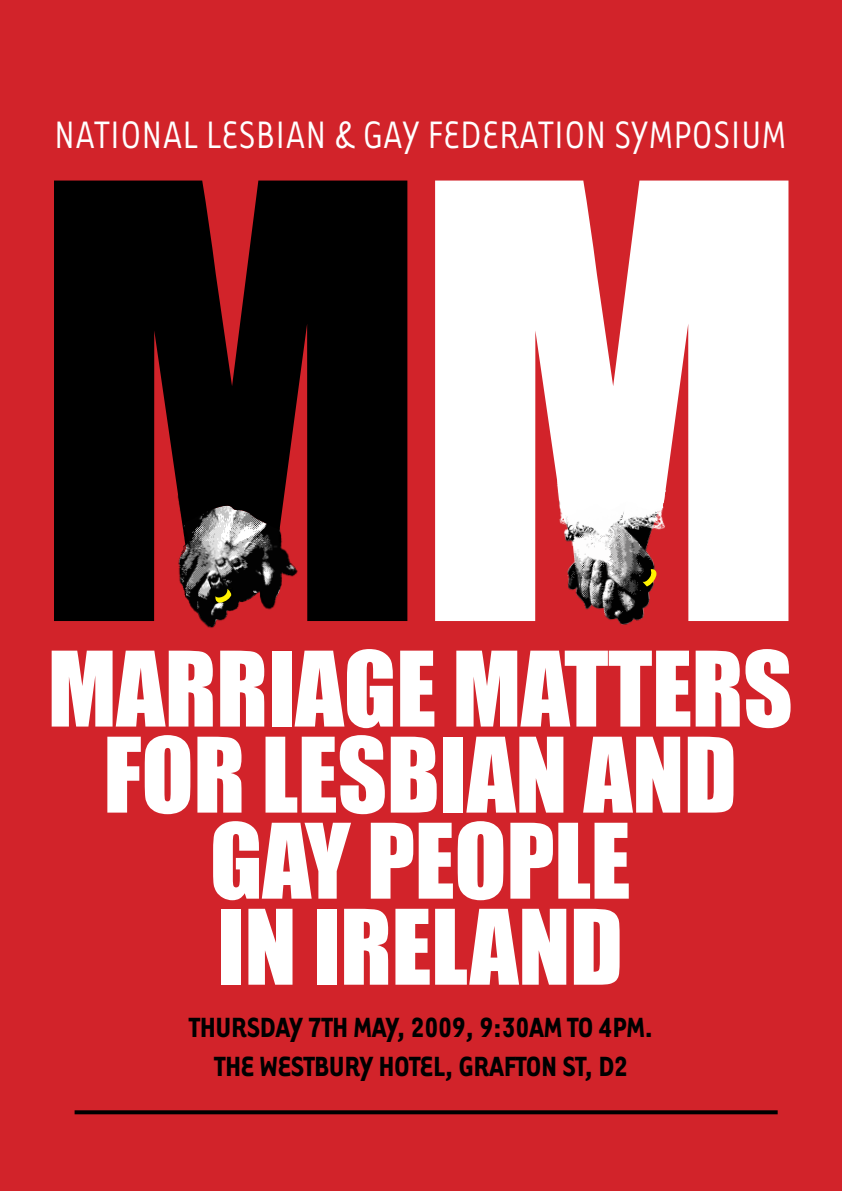
<style>
.page{position:relative;width:842px;height:1191px;background:#d2232a}
.page>*{position:absolute;margin:0;border:0;box-sizing:border-box;transform-origin:0 0}
.t1{font:96px/86px "Impact";letter-spacing:-.005em;color:#fff;text-align:center}
.t2{font:44px "Tarzana Narrow";letter-spacing:-.01em;color:#fff}
.t3{font:700 32px/38.4px "Tarzana Narrow";letter-spacing:-.01em;color:#000;text-align:center}
</style>
<div class="page">
<svg style="left:54px;top:180px;width:353px;height:441px;background:#0e0202"></svg>
<img style="left:149px;top:477px;width:159px;height:151px">
<svg style="left:179px;top:504px;width:117px;height:122px"></svg>
<svg style="left:435px;top:180px;width:353px;height:441px;background:#f4dfe0"></svg>
<svg style="left:634px;top:567px;width:25px;height:21px"></svg>
<img style="left:555px;top:472px;width:92px;height:82px">
<img style="left:620px;top:482px;width:55px;height:54px">
<svg style="left:75px;top:1110px;width:702px;height:4px;background:#100203"></svg>
<h2 class="t2" style="left:54px;top:108px;width:734px">NATIONAL LESBIAN &amp; GAY FEDERATION SYMPOSIUM</h2>
<h1 class="t1" style="left:48px;top:645px;width:746px">MARRIAGE MATTERS<br>FOR LESBIAN AND<br>GAY PEOPLE<br>IN IRELAND</h1>
<p class="t3" style="left:189px;top:1006px;width:466px">THURSDAY 7TH MAY, 2009, 9:30AM TO 4PM.<br>THE WESTBURY HOTEL, GRAFTON ST, D2</p>
</div>
